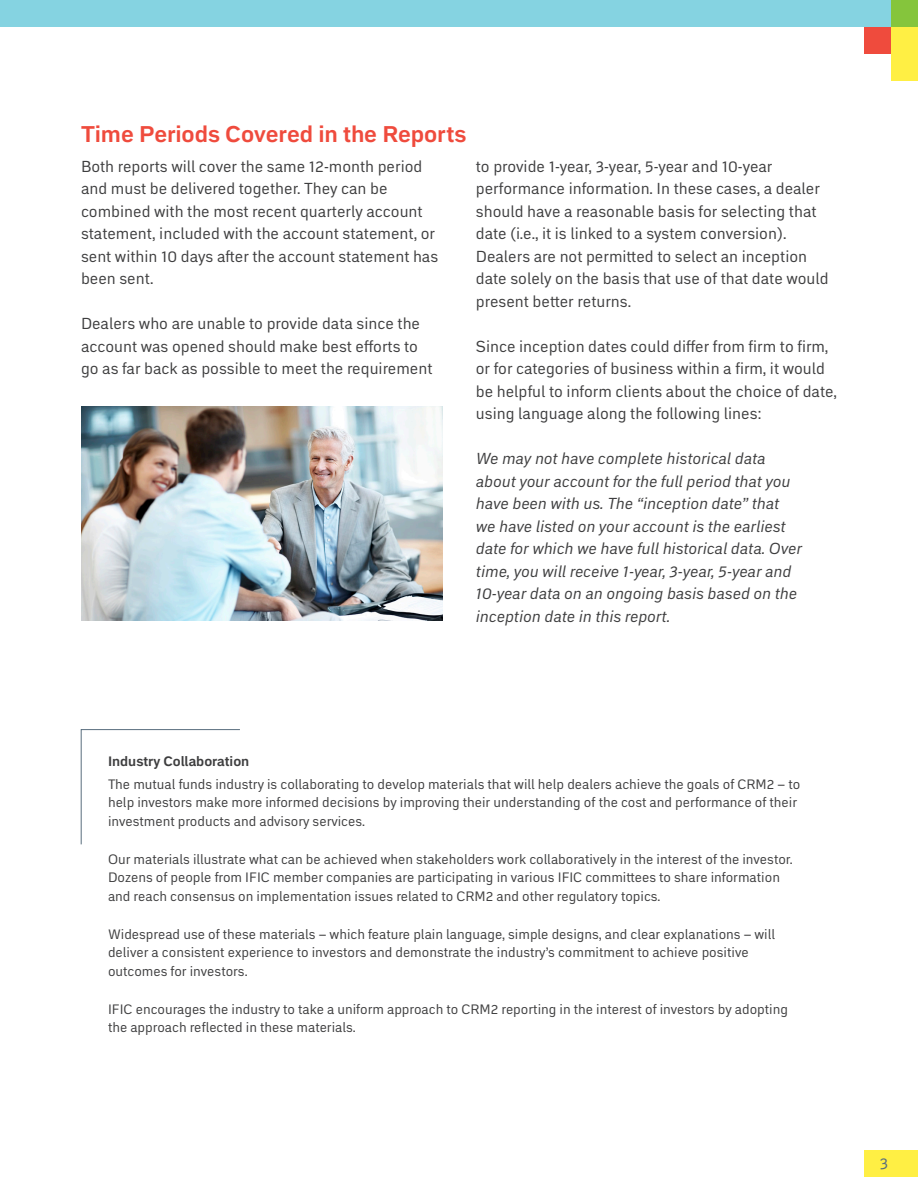
<style>
.page{position:relative;width:918px;height:1188px;background:#fff}
.page>*{position:absolute;margin:0;border:0;box-sizing:border-box;transform-origin:0 0}
.t1{font:700 22.5px "Embarcadero MVB Pro";letter-spacing:-.005em;color:#ef4b3d}
.Body_text{font:15.75px/22.5px "Embarcadero MVB Pro";color:#3e3e3f}
.Body_text-2{font:italic 15.75px/22.5px "Embarcadero MVB Pro";color:#3e3e3f}
.Body_text-3{font:15.75px "Embarcadero MVB Pro";color:#596e7e}
.Body_text-4{font:13.5px/18.8px "Embarcadero MVB Pro";color:#3e3e3f}
.Smaller_title{font:700 13.5px "Embarcadero MVB Pro";color:#3e3e3f}
</style>
<div class="page">
<div style="left:864px;top:27px;width:27px;height:27px;background:#ef4b3d"></div>
<div style="left:0;top:0;width:918px;height:27px;background:#85d3e1"></div>
<div style="left:864px;top:1150px;width:54px;height:27px;background:#ffef44"></div>
<svg style="left:891px;top:0;width:27px;height:81px;background:#d6e141"></svg>
<svg style="left:81px;top:729px;width:159px;height:116px"></svg>
<img style="left:81px;top:407px;width:361px;height:214px">
<p class="t1" style="left:81px;top:117px;width:387px">Time Periods Covered in the Reports</p>
<p class="Body_text" style="left:81px;top:154px;width:359px">Both reports will cover the same 12-month period and must be delivered together. They can be combined with the most recent quarterly account statement, included with the account statement, or sent within 10 days after the account statement has been sent.</p>
<p class="Body_text" style="left:81px;top:312px;width:353px">Dealers who are unable to provide data since the account was opened should make best efforts to go as far back as possible to meet the requirement</p>
<p class="Body_text" style="left:476px;top:154px;width:354px">to provide 1-year, 3-year, 5-year and 10-year performance information. In these cases, a dealer should have a reasonable basis for selecting that date (i.e., it is linked to a system conversion).<br>Dealers are not permitted to select an inception date solely on the basis that use of that date would present better returns.</p>
<p class="Body_text" style="left:476px;top:334px;width:363px">Since inception dates could differ from firm to firm, or for categories of business within a firm, it would be helpful to inform clients about the choice of date, using language along the following lines:</p>
<p class="Body_text-2" style="left:476px;top:447px;width:328px">We may not have complete historical data about your account for the full period that you have been with us. The “inception date” that we have listed on your account is the earliest date for which we have full historical data. Over time, you will receive 1-year, 3-year, 5-year and 10-year data on an ongoing basis based on the inception date in this report.</p>
<p class="Smaller_title" style="left:108px;top:752px;width:143px">Industry Collaboration</p>
<p class="Body_text-4" style="left:108px;top:774px;width:694px">The mutual funds industry is collaborating to develop materials that will help dealers achieve the goals of CRM2 – to help investors make more informed decisions by improving their understanding of the cost and performance of their investment products and advisory services.</p>
<p class="Body_text-4" style="left:108px;top:849px;width:686px">Our materials illustrate what can be achieved when stakeholders work collaboratively in the interest of the investor.<br>Dozens of people from IFIC member companies are participating in various IFIC committees to share information and reach consensus on implementation issues related to CRM2 and other regulatory topics.</p>
<p class="Body_text-4" style="left:108px;top:924px;width:669px">Widespread use of these materials – which feature plain language, simple designs, and clear explanations – will deliver a consistent experience to investors and demonstrate the industry’s commitment to achieve positive outcomes for investors.</p>
<p class="Body_text-4" style="left:108px;top:999px;width:682px">IFIC encourages the industry to take a uniform approach to CRM2 reporting in the interest of investors by adopting the approach reflected in these materials.</p>
<p class="Body_text-3" style="left:880px;top:1152px;width:10px">3</p>
</div>
